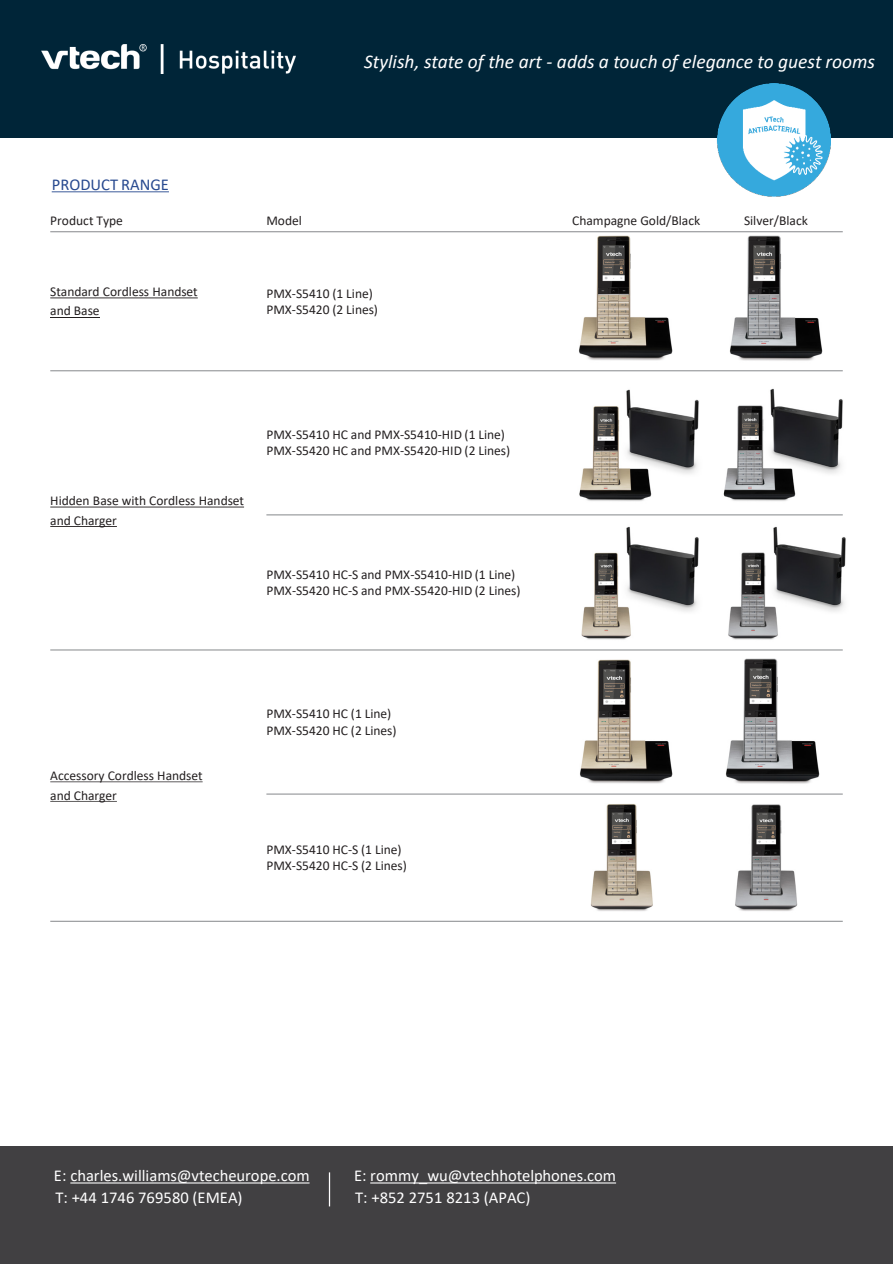
<style>
.page{position:relative;width:893px;height:1264px;background:#fff}
.page>*{position:absolute;margin:0;border:0;box-sizing:border-box;transform-origin:0 0}
.t1{font:italic 19.5px "Calibri";color:#fff}
.t2{font:italic 18px "Arial";letter-spacing:.005em;color:#fff}
.t3{font:16.5px "Calibri";color:#fff}
.t4{font:16.5px "Calibri";color:#27498f}
.t5{font:13.5px "Calibri";color:#231f20}
</style>
<div class="page">
<div style="left:0;top:1146px;width:892px;height:117px;background:#414042"></div>
<div style="left:0;top:0;width:892px;height:137px;background:#002538"></div>
<img style="left:41px;top:44px;width:254px;height:29px">
<svg style="left:52px;top:191px;width:117px;height:1px"></svg>
<svg style="left:70px;top:1182px;width:239px;height:1px"></svg>
<svg style="left:370px;top:1182px;width:246px;height:1px"></svg>
<hr style="left:329px;top:1172px;width:1px;height:34px;background:#fff">
<hr style="left:50px;top:231px;width:792px;height:1px;background:#939598">
<hr style="left:50px;top:370px;width:792px;height:1px;background:#939598">
<hr style="left:266px;top:514px;width:576px;height:1px;background:#939598">
<hr style="left:50px;top:649px;width:792px;height:1px;background:#939598">
<hr style="left:266px;top:793px;width:576px;height:1px;background:#939598">
<hr style="left:50px;top:920px;width:792px;height:1px;background:#939598">
<svg style="left:50px;top:297px;width:148px;height:1px"></svg>
<hr style="left:50px;top:317px;width:50px;height:1px;background:#231f20">
<svg style="left:50px;top:506px;width:194px;height:1px"></svg>
<svg style="left:50px;top:526px;width:67px;height:1px"></svg>
<svg style="left:50px;top:781px;width:153px;height:1px"></svg>
<img style="left:716px;top:83px;width:114px;height:113px">
<img style="left:579px;top:389px;width:120px;height:112px">
<img style="left:581px;top:526px;width:118px;height:114px">
<img style="left:590px;top:804px;width:63px;height:107px">
<img style="left:723px;top:388px;width:120px;height:113px">
<img style="left:728px;top:526px;width:118px;height:114px">
<img style="left:735px;top:804px;width:62px;height:107px">
<img style="left:580px;top:659px;width:92px;height:125px">
<img style="left:726px;top:658px;width:93px;height:126px">
<img style="left:579px;top:235px;width:93px;height:126px">
<img style="left:730px;top:235px;width:92px;height:126px">
<p class="t4" style="left:52px;top:173px;width:119px">PRODUCT RANGE</p>
<p class="t2" style="left:428px;top:47px;width:448px">Stylish, State of Art - High-end SIP Guest Room Phones</p>
<p class="t1" style="left:364px;top:48px;width:512px">Stylish, state of the art - adds a touch of elegance to guest rooms</p>
<p class="t5" style="left:50px;top:211px;width:74px">Product Type</p>
<p class="t5" style="left:266px;top:211px;width:37px">Model</p>
<p class="t5" style="left:572px;top:211px;width:129px">Champagne Gold/Black</p>
<p class="t5" style="left:744px;top:211px;width:65px">Silver/Black</p>
<p class="t5" style="left:50px;top:282px;width:149px">Standard Cordless Handset</p>
<p class="t5" style="left:50px;top:301px;width:51px">and Base</p>
<p class="t5" style="left:266px;top:284px;width:108px">PMX-S5410 (1 Line)</p>
<p class="t5" style="left:266px;top:300px;width:113px">PMX-S5420 (2 Lines)</p>
<p class="t5" style="left:50px;top:491px;width:195px">Hidden Base with Cordless Handset</p>
<p class="t5" style="left:50px;top:510px;width:68px">and Charger</p>
<p class="t5" style="left:266px;top:425px;width:240px">PMX-S5410 HC and PMX-S5410-HID (1 Line)</p>
<p class="t5" style="left:266px;top:441px;width:245px">PMX-S5420 HC and PMX-S5420-HID (2 Lines)</p>
<p class="t5" style="left:266px;top:565px;width:250px">PMX-S5410 HC-S and PMX-S5410-HID (1 Line)</p>
<p class="t5" style="left:266px;top:581px;width:255px">PMX-S5420 HC-S and PMX-S5420-HID (2 Lines)</p>
<p class="t5" style="left:50px;top:766px;width:154px">Accessory Cordless Handset</p>
<p class="t5" style="left:50px;top:785px;width:68px">and Charger</p>
<p class="t5" style="left:266px;top:704px;width:126px">PMX-S5410 HC (1 Line)</p>
<p class="t5" style="left:266px;top:720px;width:132px">PMX-S5420 HC (2 Lines)</p>
<p class="t5" style="left:266px;top:840px;width:137px">PMX-S5410 HC-S (1 Line)</p>
<p class="t5" style="left:266px;top:856px;width:142px">PMX-S5420 HC-S (2 Lines)</p>
<p class="t3" style="left:54px;top:1163px;width:257px">E: charles.williams@vtecheurope.com</p>
<p class="t3" style="left:354px;top:1163px;width:263px">E: rommy_wu@vtechhotelphones.com</p>
<p class="t3" style="left:55px;top:1186px;width:189px">T: +44 1746 769580 (EMEA)</p>
<p class="t3" style="left:355px;top:1186px;width:177px">T: +852 2751 8213 (APAC)</p>
</div>
